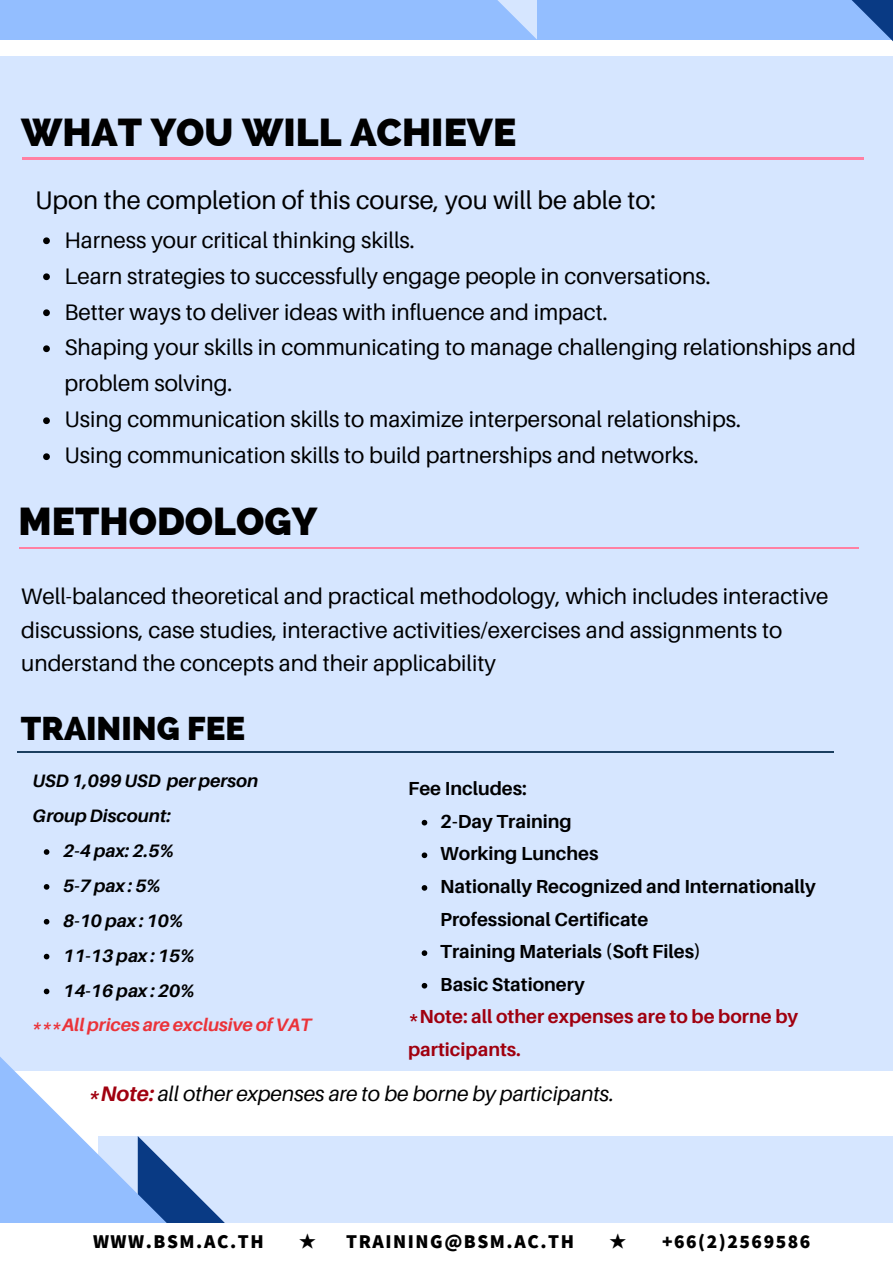
<style>
.page{position:relative;width:893px;height:1264px;background:#fff}
.page>*{position:absolute;margin:0;border:0;box-sizing:border-box;transform-origin:0 0}
.t1{font:800 39px "Raleway";color:#000}
.t2{font:800 33px "Raleway";color:#000}
.t3{font:25.5px "Aileron";color:#000}
.t4{font:22.5px/33.8px "Aileron";color:#000}
.t5{font:italic 21px "Aileron";color:#000}
.t6{font:800 19.5px "Assistant";letter-spacing:.08em;color:#000}
.t7{font:700 18.9px/32.5px "Aileron";color:#000}
.t8{font:700 18.9px/32.5px "Aileron";color:#a0000f}
.t9{font:italic 700 18px "Aileron";color:#000}
.t10{font:italic 700 18px "Aileron";color:#eb3339}
.s1{font-weight:700;color:#a0000f}
.s2{font-family:"Wen Quan Yi Micro Hei";font-weight:400}
</style>
<div class="page">
<div style="left:0;top:56px;width:892px;height:1014px;background:#d6e6ff"></div>
<div style="left:0;top:0;width:892px;height:39px;background:#93beff"></div>
<svg style="left:349px;top:0;width:188px;height:40px"></svg>
<svg style="left:688px;top:0;width:204px;height:41px"></svg>
<div style="left:98px;top:1136px;width:794px;height:89px;background:#d6e6ff"></div>
<svg style="left:203px;top:1201px;width:22px;height:22px"></svg>
<svg style="left:0;top:1057px;width:203px;height:166px"></svg>
<div style="left:0;top:1223px;width:892px;height:39px;background:#fff"></div>
<hr style="left:22px;top:158px;width:841px;height:1px;background:#ff80a3">
<hr style="left:20px;top:547px;width:839px;height:2px;background:#ff80a3">
<svg style="left:43px;top:237px;width:7px;height:7px"></svg>
<svg style="left:43px;top:273px;width:7px;height:7px"></svg>
<svg style="left:43px;top:309px;width:7px;height:7px"></svg>
<svg style="left:43px;top:345px;width:7px;height:7px"></svg>
<svg style="left:43px;top:417px;width:7px;height:7px"></svg>
<svg style="left:43px;top:453px;width:7px;height:7px"></svg>
<hr style="left:17px;top:751px;width:816px;height:1px;background:#1c3f60">
<svg style="left:44px;top:849px;width:5px;height:5px"></svg>
<svg style="left:44px;top:884px;width:5px;height:5px"></svg>
<svg style="left:44px;top:918px;width:5px;height:6px"></svg>
<svg style="left:44px;top:953px;width:5px;height:6px"></svg>
<svg style="left:44px;top:988px;width:5px;height:6px"></svg>
<svg style="left:421px;top:819px;width:6px;height:6px"></svg>
<svg style="left:421px;top:852px;width:6px;height:6px"></svg>
<svg style="left:421px;top:885px;width:6px;height:5px"></svg>
<svg style="left:421px;top:950px;width:6px;height:5px"></svg>
<svg style="left:421px;top:982px;width:6px;height:6px"></svg>
<p class="t1" style="left:21px;top:109px;width:496px">WHAT YOU WILL ACHIEVE</p>
<p class="t3" style="left:35px;top:184px;width:622px">Upon the completion of this course, you will be able to:</p>
<p class="t4" style="left:64px;top:222px;width:352px">Harness your critical thinking skills.</p>
<p class="t4" style="left:64px;top:258px;width:647px">Learn strategies to successfully engage people in conversations.</p>
<p class="t4" style="left:64px;top:294px;width:545px">Better ways to deliver ideas with influence and impact.</p>
<p class="t4" style="left:64px;top:329px;width:792px;line-height:36px">Shaping your skills in communicating to manage challenging relationships and problem solving.</p>
<p class="t4" style="left:64px;top:402px;width:678px">Using communication skills to maximize interpersonal relationships.</p>
<p class="t4" style="left:64px;top:438px;width:635px">Using communication skills to build partnerships and networks.</p>
<p class="t1" style="left:19px;top:498px;width:300px">METHODOLOGY</p>
<p class="t4" style="left:21px;top:578px;width:809px">Well-balanced theoretical and practical methodology, which includes interactive discussions, case studies, interactive activities/exercises and assignments to understand the concepts and their applicability</p>
<p class="t2" style="left:21px;top:709px;width:226px">TRAINING FEE</p>
<p class="t9" style="left:33px;top:770px;width:227px">USD 1,099 USD per person</p>
<p class="t9" style="left:33px;top:804px;width:140px">Group Discount:</p>
<p class="t9" style="left:63px;top:839px;width:112px">2-4 pax: 2.5%</p>
<p class="t9" style="left:63px;top:874px;width:99px">5-7 pax : 5%</p>
<p class="t9" style="left:63px;top:909px;width:121px">8-10 pax : 10%</p>
<p class="t9" style="left:63px;top:944px;width:133px">11-13pax : 15%</p>
<p class="t9" style="left:63px;top:979px;width:133px">14-16 pax : 20%</p>
<p class="t10" style="left:33px;top:1013px;width:280px">***All prices are exclusive of VAT</p>
<p class="t7" style="left:408px;top:771px;width:120px">Fee Includes:</p>
<p class="t7" style="left:440px;top:804px;width:133px">2-Day Training</p>
<p class="t7" style="left:440px;top:837px;width:160px">Working Lunches</p>
<p class="t7" style="left:440px;top:869px;width:377px">Nationally Recognized and Internationally<br>Professional Certificate</p>
<p class="t7" style="left:440px;top:934px;width:262px">Training Materials (Soft Files)</p>
<p class="t7" style="left:440px;top:967px;width:146px">Basic Stationery</p>
<p class="t8" style="left:408px;top:1000px;width:391px">*Note: all other expenses are to be borne by participants.</p>
<p class="t5" style="left:89px;top:1080px;width:526px"><span class="s1">*Note:</span> all other expenses are to be borne by participants.</p>
<p class="t6" style="left:93px;top:1227px;width:172px">WWW.BSM.AC.TH</p>
<p class="t6" style="left:298px;top:1227px;width:277px"><span class="s2">★</span> TRAINING@BSM.AC.TH</p>
<p class="t6" style="left:608px;top:1227px;width:204px"><span class="s2">★</span> +66(2)2569586</p>
</div>
